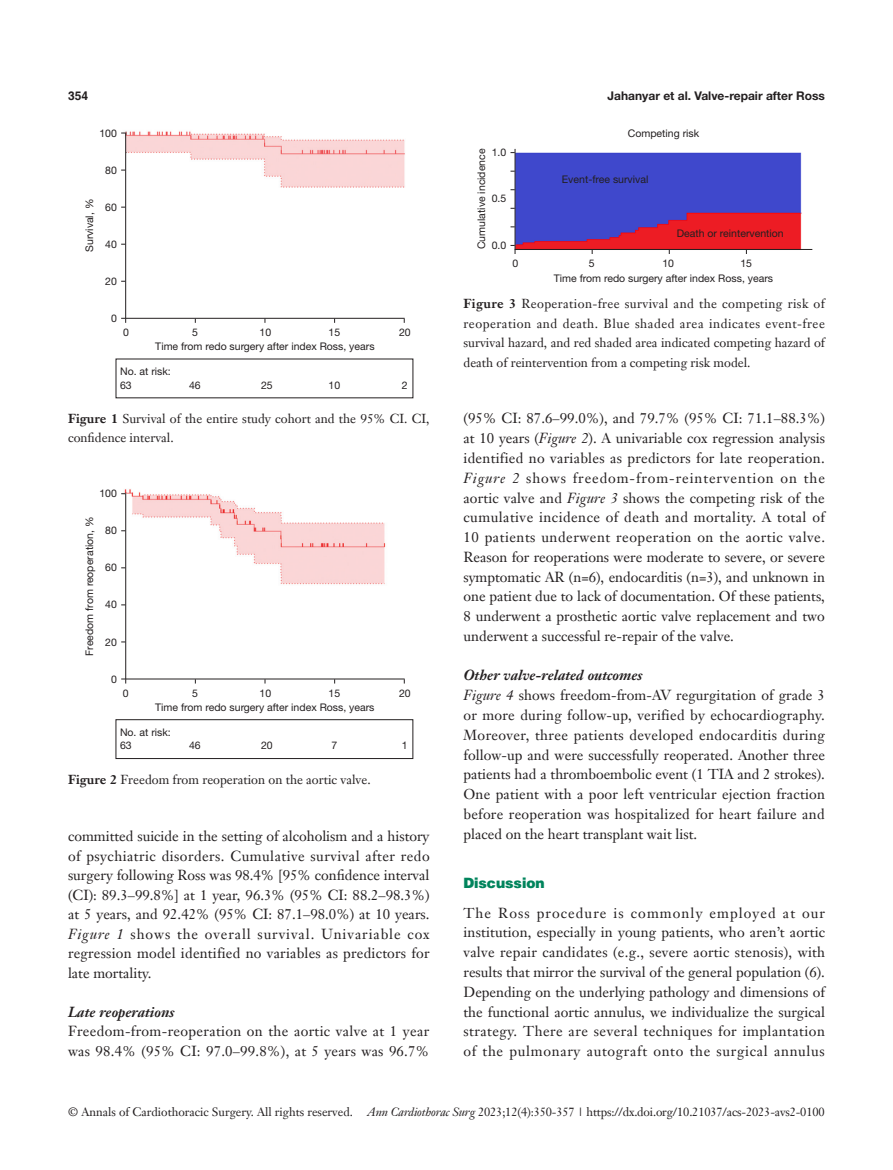
<style>
.page{position:relative;width:893px;height:1170px;background:#fff}
.page>*{position:absolute;margin:0;border:0;box-sizing:border-box;transform-origin:0 0}
.t1{font:14.25px/19.8px "Janson Text LT";letter-spacing:.015em;color:#231f20;text-align:justify}
._3ji-xieti{font:italic 700 14.25px "Janson Text LT";color:#231f20}
._1ji-6_5{font:900 14.25px "Helvetica";color:#00845c}
.C-tuzhu{font:12.75px/19.5px "Janson Text LT";color:#231f20}
.t2{font:12px "Janson Text LT";color:#231f20}
.t3{font:700 12px "Helvetica Neue LT Pro";color:#231f20}
.t4{font:700 12px "Helvetica";color:#231f20}
.C-tu-chongshu{font:10.5px "Helvetica Neue LT Pro";color:#231f20}
.s1{font-weight:700}
.s2{font-style:italic}
</style>
<div class="page">
<img style="left:121px;top:131px;width:284px;height:192px">
<hr style="left:125px;top:133px;width:1px;height:185px;background:#231f20">
<hr style="left:125px;top:318px;width:280px;height:1px;background:#231f20">
<svg style="left:121px;top:318px;width:5px;height:5px"></svg>
<img style="left:121px;top:489px;width:283px;height:195px">
<div style="left:116px;top:719px;width:297px;height:39px;border:1px solid #231f20"></div>
<hr style="left:125px;top:493px;width:1px;height:186px;background:#231f20">
<hr style="left:125px;top:678px;width:280px;height:1px;background:#231f20">
<svg style="left:121px;top:678px;width:5px;height:5px"></svg>
<img style="left:510px;top:148px;width:292px;height:106px">
<hr style="left:515px;top:149px;width:1px;height:101px;background:#231f20">
<hr style="left:515px;top:249px;width:297px;height:1px;background:#231f20">
<svg style="left:510px;top:245px;width:6px;height:9px"></svg>
<p class="t4" style="left:68px;top:88px;width:22px">354</p>
<p class="t3" style="left:608px;top:88px;width:219px">Jahanyar et al. Valve-repair after Ross</p>
<p class="C-tu-chongshu" style="left:99px;top:126px;width:19px">100</p>
<p class="C-tu-chongshu" style="left:105px;top:163px;width:13px">80</p>
<p class="C-tu-chongshu" style="left:105px;top:200px;width:13px">60</p>
<p class="C-tu-chongshu" style="left:105px;top:237px;width:13px">40</p>
<p class="C-tu-chongshu" style="left:105px;top:274px;width:13px">20</p>
<p class="C-tu-chongshu" style="left:111px;top:311px;width:7px">0</p>
<p class="C-tu-chongshu" style="left:83px;top:252px;width:55px;rotate:-90deg">Survival, %</p>
<p class="C-tu-chongshu" style="left:123px;top:326px;width:7px">0</p>
<p class="C-tu-chongshu" style="left:192px;top:326px;width:7px">5</p>
<p class="C-tu-chongshu" style="left:260px;top:326px;width:13px">10</p>
<p class="C-tu-chongshu" style="left:329px;top:326px;width:13px">15</p>
<p class="C-tu-chongshu" style="left:399px;top:326px;width:13px">20</p>
<p class="C-tu-chongshu" style="left:155px;top:340px;width:221px">Time from redo surgery after index Ross, years</p>
<p class="C-tu-chongshu" style="left:120px;top:365px;width:52px">No. at risk:</p>
<p class="C-tu-chongshu" style="left:120px;top:378px;width:13px">63</p>
<p class="C-tu-chongshu" style="left:189px;top:378px;width:13px">46</p>
<p class="C-tu-chongshu" style="left:261px;top:378px;width:13px">25</p>
<p class="C-tu-chongshu" style="left:329px;top:378px;width:13px">10</p>
<p class="C-tu-chongshu" style="left:402px;top:378px;width:7px">2</p>
<p class="C-tuzhu" style="left:68px;top:408px;width:363px"><span class="s1">Figure 1</span> Survival of the entire study cohort and the 95% CI. CI, confidence interval.</p>
<p class="C-tu-chongshu" style="left:99px;top:486px;width:19px">100</p>
<p class="C-tu-chongshu" style="left:105px;top:524px;width:13px">80</p>
<p class="C-tu-chongshu" style="left:105px;top:561px;width:13px">60</p>
<p class="C-tu-chongshu" style="left:105px;top:598px;width:13px">40</p>
<p class="C-tu-chongshu" style="left:105px;top:635px;width:13px">20</p>
<p class="C-tu-chongshu" style="left:111px;top:672px;width:7px">0</p>
<p class="C-tu-chongshu" style="left:83px;top:655px;width:140px;rotate:-90deg">Freedom from reoperation, %</p>
<p class="C-tu-chongshu" style="left:123px;top:686px;width:7px">0</p>
<p class="C-tu-chongshu" style="left:192px;top:686px;width:7px">5</p>
<p class="C-tu-chongshu" style="left:260px;top:686px;width:13px">10</p>
<p class="C-tu-chongshu" style="left:329px;top:686px;width:13px">15</p>
<p class="C-tu-chongshu" style="left:399px;top:686px;width:13px">20</p>
<p class="C-tu-chongshu" style="left:155px;top:700px;width:221px">Time from redo surgery after index Ross, years</p>
<p class="C-tu-chongshu" style="left:120px;top:725px;width:52px">No. at risk:</p>
<p class="C-tu-chongshu" style="left:120px;top:739px;width:13px">63</p>
<p class="C-tu-chongshu" style="left:189px;top:739px;width:13px">46</p>
<p class="C-tu-chongshu" style="left:261px;top:739px;width:13px">20</p>
<p class="C-tu-chongshu" style="left:332px;top:739px;width:7px">7</p>
<p class="C-tu-chongshu" style="left:402px;top:739px;width:7px">1</p>
<p class="C-tuzhu" style="left:68px;top:770px;width:304px"><span class="s1">Figure 2</span> Freedom from reoperation on the aortic valve.</p>
<p class="t1" style="left:68px;top:826px;width:363px">committed suicide in the setting of alcoholism and a history of psychiatric disorders. Cumulative survival after redo surgery following Ross was 98.4% [95% confidence interval (CI): 89.3–99.8%] at 1 year, 96.3% (95% CI: 88.2–98.3%) at 5 years, and 92.42% (95% CI: 87.1–98.0%) at 10 years.<br><span class="s2">Figure 1</span> shows the overall survival. Univariable cox regression model identified no variables as predictors for late mortality.</p>
<p class="_3ji-xieti" style="left:68px;top:1002px;width:108px">Late reoperations</p>
<p class="t1" style="left:68px;top:1021px;width:363px">Freedom-from-reoperation on the aortic valve at 1 year was 98.4% (95% CI: 97.0–99.8%), at 5 years was 96.7%</p>
<p class="C-tu-chongshu" style="left:492px;top:145px;width:16px">1.0</p>
<p class="C-tu-chongshu" style="left:492px;top:192px;width:16px">0.5</p>
<p class="C-tu-chongshu" style="left:475px;top:249px;width:102px;rotate:-90deg">Cumulative incidence</p>
<p class="C-tu-chongshu" style="left:492px;top:239px;width:16px">0.0</p>
<p class="C-tu-chongshu" style="left:628px;top:126px;width:73px">Competing risk</p>
<p class="C-tu-chongshu" style="left:562px;top:173px;width:88px">Event-free survival</p>
<p class="C-tu-chongshu" style="left:677px;top:227px;width:108px">Death or reintervention</p>
<p class="C-tu-chongshu" style="left:512px;top:257px;width:7px">0</p>
<p class="C-tu-chongshu" style="left:589px;top:257px;width:7px">5</p>
<p class="C-tu-chongshu" style="left:662px;top:257px;width:13px">10</p>
<p class="C-tu-chongshu" style="left:740px;top:257px;width:13px">15</p>
<p class="C-tu-chongshu" style="left:554px;top:271px;width:221px">Time from redo surgery after index Ross, years</p>
<p class="C-tuzhu" style="left:463px;top:294px;width:363px;text-align:justify"><span class="s1">Figure 3</span> Reoperation-free survival and the competing risk of reoperation and death. Blue shaded area indicates event-free survival hazard, and red shaded area indicated competing hazard of death of reintervention from a competing risk model.</p>
<p class="t1" style="left:463px;top:408px;width:363px">(95% CI: 87.6–99.0%), and 79.7% (95% CI: 71.1–88.3%) at 10 years (<span class="s2">Figure 2</span>). A univariable cox regression analysis identified no variables as predictors for late reoperation.<br><span class="s2">Figure 2</span> shows freedom-from-reintervention on the aortic valve and <span class="s2">Figure 3</span> shows the competing risk of the cumulative incidence of death and mortality. A total of 10 patients underwent reoperation on the aortic valve.<br>Reason for reoperations were moderate to severe, or severe symptomatic AR (n=6), endocarditis (n=3), and unknown in one patient due to lack of documentation. Of these patients, 8 underwent a prosthetic aortic valve replacement and two underwent a successful re-repair of the valve.</p>
<p class="_3ji-xieti" style="left:463px;top:666px;width:181px">Other valve-related outcomes</p>
<p class="t1" style="left:463px;top:685px;width:363px"><span class="s2">Figure 4</span> shows freedom-from-AV regurgitation of grade 3 or more during follow-up, verified by echocardiography.<br>Moreover, three patients developed endocarditis during follow-up and were successfully reoperated. Another three patients had a thromboembolic event (1 TIA and 2 strokes).<br>One patient with a poor left ventricular ejection fraction before reoperation was hospitalized for heart failure and placed on the heart transplant wait list.</p>
<p class="_1ji-6_5" style="left:463px;top:873px;width:83px">Discussion</p>
<p class="t1" style="left:463px;top:902px;width:363px">The Ross procedure is commonly employed at our institution, especially in young patients, who aren’t aortic valve repair candidates (e.g., severe aortic stenosis), with results that mirror the survival of the general population (6).<br>Depending on the underlying pathology and dimensions of the functional aortic annulus, we individualize the surgical strategy. There are several techniques for implantation of the pulmonary autograft onto the surgical annulus</p>
<p class="t2" style="left:68px;top:1104px;width:758px">© Annals of Cardiothoracic Surgery. All rights reserved. <span class="s2">Ann Cardiothorac Surg</span> 2023;12(4):350-357 | https://dx.doi.org/10.21037/acs-2023-avs2-0100</p>
</div>
